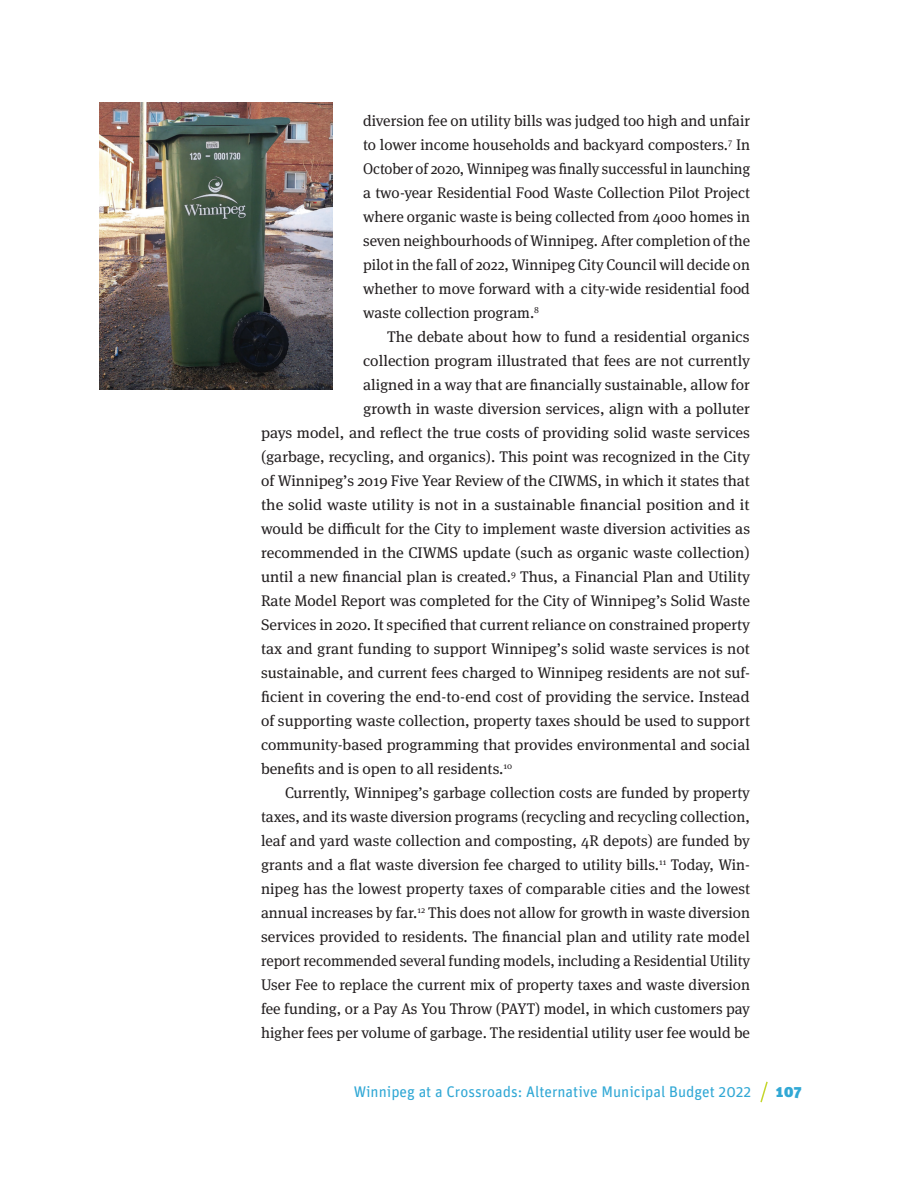
<style>
.page{position:relative;width:918px;height:1188px;background:#fff}
.page>*{position:absolute;margin:0;border:0;box-sizing:border-box;transform-origin:0 0}
.Body_text{font:15.3px/24px "Meta Serif OT";color:#231f20;text-align:justify}
.Body_text-2{font:15.3px "Meta Serif OT";color:#231f20;scale:1.05 1}
.t1{font:15.3px "Unit";color:#31a8d5}
.t2{font:900 15.3px "Unit";color:#31a8d5}
</style>
<div class="page">
<svg style="left:760px;top:1081px;width:8px;height:22px"></svg>
<img style="left:99px;top:102px;width:234px;height:287px">
<p class="Body_text" style="left:363px;top:109px;width:389px">diversion fee on utility bills was judged too high and unfair to lower income households and backyard composters.<sup>7</sup> In October of 2020, Winnipeg was finally successful in launching a two-year Residential Food Waste Collection Pilot Project where organic waste is being collected from 4000 homes in seven neighbourhoods of Winnipeg. After completion of the pilot in the fall of 2022, Winnipeg City Council will decide on whether to move forward with a city-wide residential food waste collection program.<sup>8</sup></p>
<p class="Body_text" style="left:387px;top:325px;width:364px">The debate about how to fund a residential organics</p>
<p class="Body_text" style="left:363px;top:349px;width:388px">collection program illustrated that fees are not currently</p>
<p class="Body_text" style="left:363px;top:373px;width:388px">aligned in a way that are financially sustainable, allow for</p>
<p class="Body_text" style="left:363px;top:397px;width:388px">growth in waste diversion services, align with a polluter</p>
<p class="Body_text" style="left:261px;top:421px;width:491px">pays model, and reflect the true costs of providing solid waste services</p>
<p class="Body_text" style="left:261px;top:445px;width:490px">(garbage, recycling, and organics). This point was recognized in the City</p>
<p class="Body_text" style="left:261px;top:469px;width:490px">of Winnipeg’s 2019 Five Year Review of the CIWMS, in which it states that</p>
<p class="Body_text-2" style="left:261px;top:496px;width:467px">the solid waste utility is not in a sustainable financial position and it</p>
<p class="Body_text" style="left:261px;top:517px;width:491px">would be difficult for the City to implement waste diversion activities as</p>
<p class="Body_text" style="left:261px;top:541px;width:490px">recommended in the CIWMS update (such as organic waste collection)</p>
<p class="Body_text" style="left:261px;top:565px;width:491px">until a new financial plan is created.<sup>9</sup> Thus, a Financial Plan and Utility</p>
<p class="Body_text" style="left:261px;top:589px;width:491px">Rate Model Report was completed for the City of Winnipeg’s Solid Waste</p>
<p class="Body_text" style="left:261px;top:613px;width:491px">Services in 2020. It specified that current reliance on constrained property</p>
<p class="Body_text" style="left:261px;top:637px;width:490px">tax and grant funding to support Winnipeg’s solid waste services is not</p>
<p class="Body_text" style="left:261px;top:661px;width:491px">sustainable, and current fees charged to Winnipeg residents are not suf-</p>
<p class="Body_text" style="left:261px;top:685px;width:490px">ficient in covering the end-to-end cost of providing the service. Instead</p>
<p class="Body_text" style="left:261px;top:709px;width:491px">of supporting waste collection, property taxes should be used to support</p>
<p class="Body_text" style="left:261px;top:733px;width:491px">community-based programming that provides environmental and social</p>
<p class="Body_text" style="left:261px;top:757px;width:253px">benefits and is open to all residents.<sup>10</sup></p>
<p class="Body_text" style="left:261px;top:781px;width:491px;text-indent:24px">Currently, Winnipeg’s garbage collection costs are funded by property taxes, and its waste diversion programs (recycling and recycling collection, leaf and yard waste collection and composting, 4R depots) are funded by grants and a flat waste diversion fee charged to utility bills.<sup>11</sup> Today, Win&shy;nipeg has the lowest property taxes of comparable cities and the lowest annual increases by far.<sup>12</sup> This does not allow for growth in waste diversion services provided to residents. The financial plan and utility rate model report recommended several funding models, including a Residential Utility User Fee to replace the current mix of property taxes and waste diversion fee funding, or a Pay As You Throw (PAYT) model, in which customers pay higher fees per volume of garbage. The residential utility user fee would be</p>
<p class="t1" style="left:354px;top:1083px;width:399px">Winnipeg at a Crossroads: Alternative Municipal Budget 2022</p>
<p class="t2" style="left:776px;top:1082px;width:27px">107</p>
</div>
